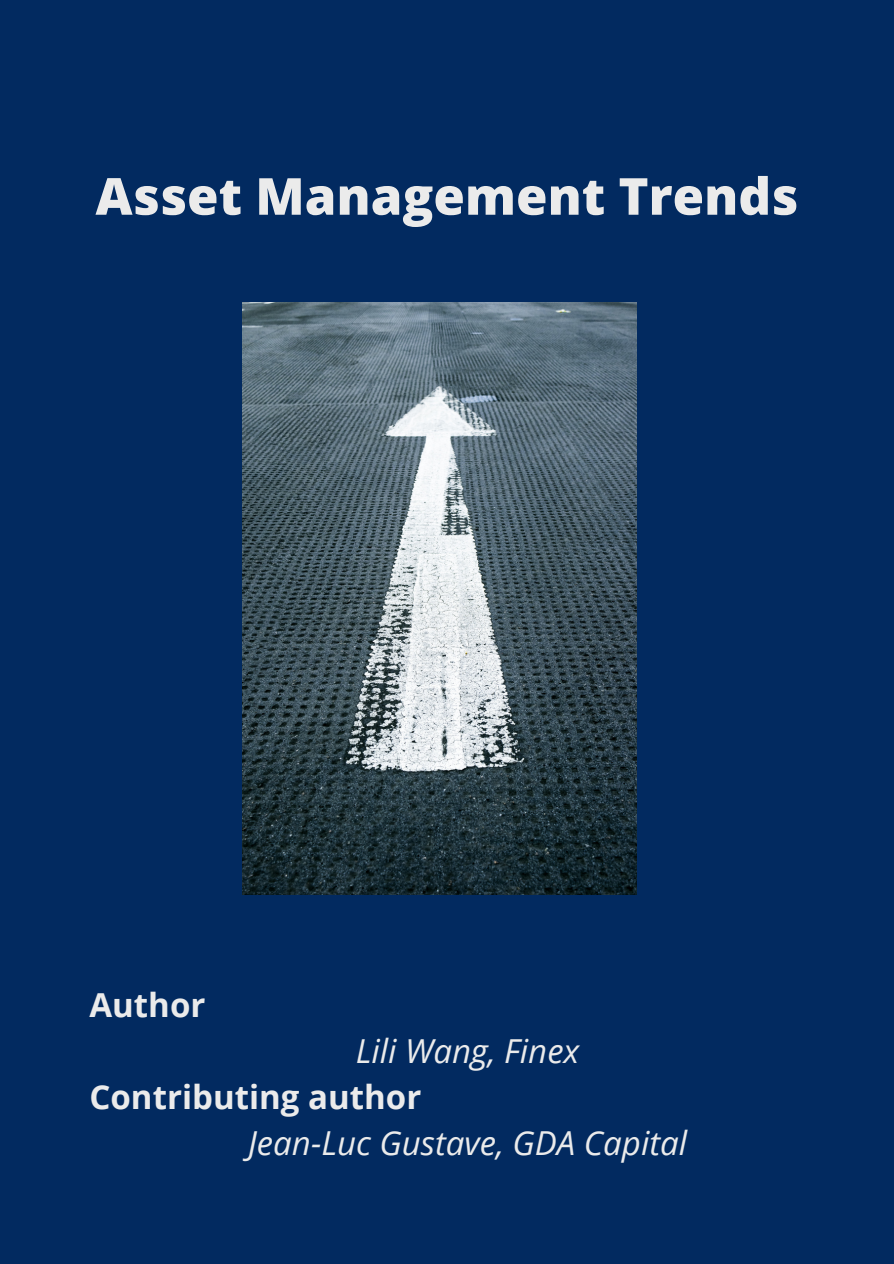
<style>
.page{position:relative;width:894px;height:1264px;background:#fff}
.page>*{position:absolute;margin:0;border:0;box-sizing:border-box;transform-origin:0 0}
.t1{font:800 51px "Open Sans";color:#ebebeb}
.t2{font:italic 33px "Open Sans";color:#ebebeb}
.t3{font:700 33px "Open Sans";color:#ebebeb}
</style>
<div class="page">
<div style="left:0;top:0;width:893px;height:1263px;background:#022a60"></div>
<img style="left:242px;top:303px;width:394px;height:591px">
<h1 class="t1" style="left:95px;top:160px;width:704px">Asset Management Trends</h1>
<p class="t3" style="left:89px;top:981px;width:117px">Author</p>
<p class="t2" style="left:356px;top:1027px;width:225px">Lili Wang, Finex</p>
<p class="t3" style="left:89px;top:1073px;width:333px">Contributing author</p>
<p class="t2" style="left:248px;top:1119px;width:440px">Jean-Luc Gustave, GDA Capital</p>
</div>
